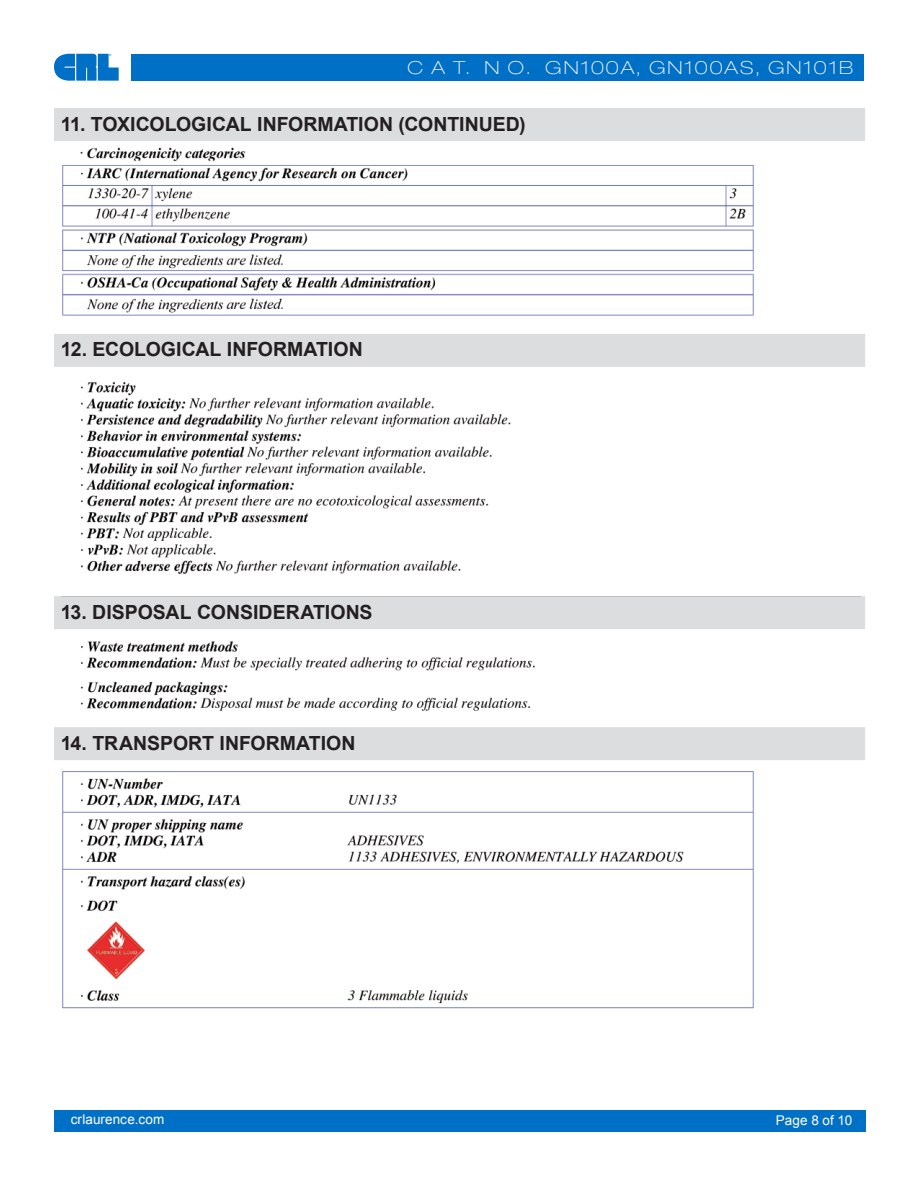
<style>
.page{position:relative;width:918px;height:1188px;background:#fff}
.page>*{position:absolute;margin:0;border:0;box-sizing:border-box;transform-origin:0 0}
.Heading_w_grey{font:700 19.5px "Arial";color:#231f20}
.t1{font:100 expanded 18px "Helvetica Neue";letter-spacing:.1em;color:#fff;scale:1.1 1}
.t2{font:13.5px "Arial";letter-spacing:.005em;color:#fff}
</style>
<div class="page">
<img style="left:62px;top:147px;width:692px;height:862px">
<div style="left:132px;top:54px;width:732px;height:27px;background:#0070c6"></div>
<div style="left:54px;top:1110px;width:811px;height:22px;background:#0070c6"></div>
<svg style="left:54px;top:54px;width:65px;height:27px"></svg>
<div style="left:54px;top:727px;width:811px;height:33px;background:#dcdddf"></div>
<div style="left:54px;top:334px;width:811px;height:33px;background:#dcdddf"></div>
<div style="left:54px;top:596px;width:811px;height:33px;background:#dcdddf"></div>
<div style="left:54px;top:108px;width:811px;height:33px;background:#dcdddf"></div>
<p class="t1" style="left:408px;top:57px;width:407px">C A T. N O. GN100A, GN100AS, GN101B</p>
<p class="Heading_w_grey" style="left:61px;top:111px;width:467px">11. TOXICOLOGICAL INFORMATION (CONTINUED)</p>
<p class="Heading_w_grey" style="left:61px;top:337px;width:304px">12. ECOLOGICAL INFORMATION</p>
<p class="Heading_w_grey" style="left:61px;top:599px;width:313px">13. DISPOSAL CONSIDERATIONS</p>
<p class="Heading_w_grey" style="left:61px;top:730px;width:296px">14. TRANSPORT INFORMATION</p>
<p class="t2" style="left:71px;top:1111px;width:95px">crlaurence.com</p>
<p class="t2" style="left:776px;top:1111px;width:78px">Page 8 of 10</p>
</div>
